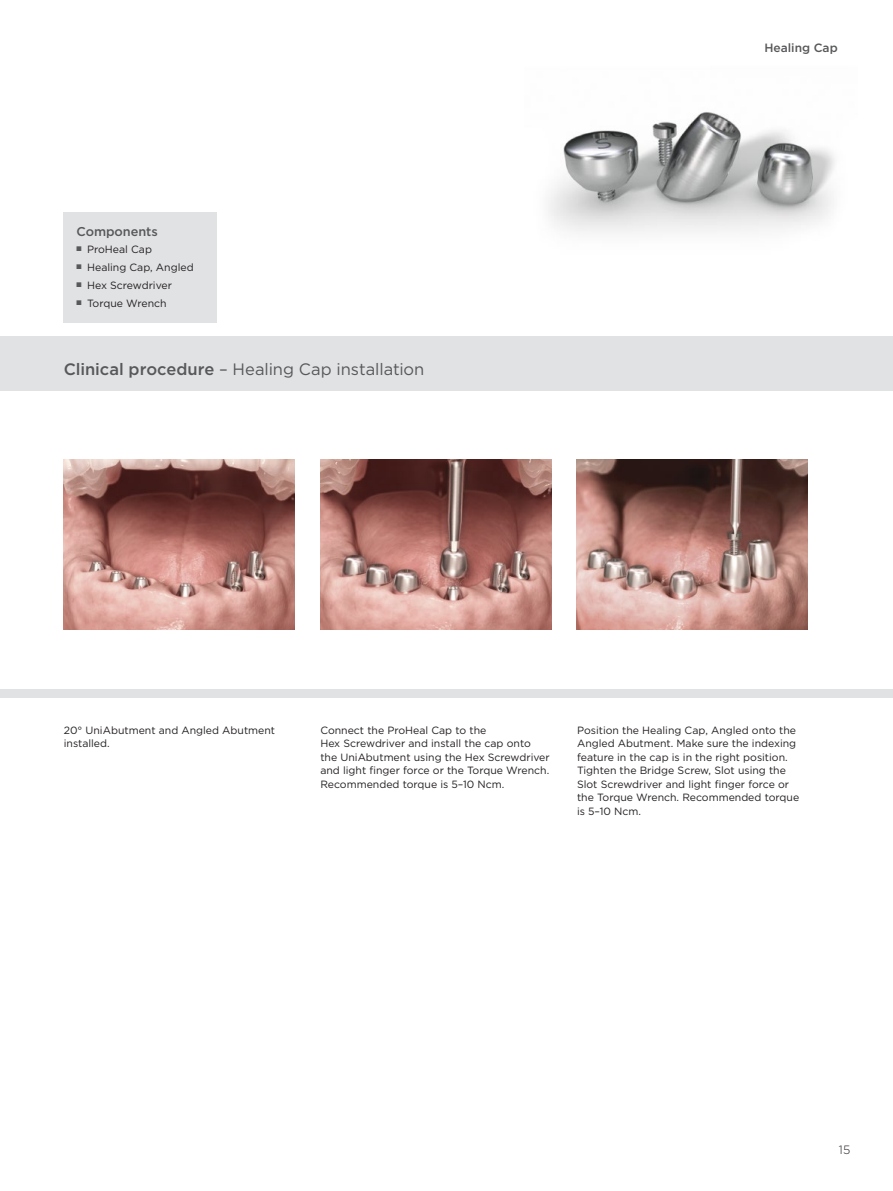
<style>
.page{position:relative;width:893px;height:1191px;background:#fff}
.page>*{position:absolute;margin:0;border:0;box-sizing:border-box;transform-origin:0 0}
.Heading_3_Gotham_-_1{font:16.5px "Gotham";letter-spacing:-.005em;color:#57585a}
.Subline_Gotham_Mediu{font:500 12.75px "Gotham";letter-spacing:-.005em;color:#57585a}
.Subsection_title_Got{font:500 12px "Gotham";color:#57585a}
.t1{font:300 12px "Gotham";color:#231f20}
.Captions_Gotham_Book{font:10.5px/13.5px "Gotham";color:#231f20}
.s1{font-weight:500}
</style>
<div class="page">
<div style="left:0;top:336px;width:893px;height:361px;background:#e1e2e4"></div>
<div style="left:0;top:391px;width:893px;height:298px;background:#fff"></div>
<img style="left:548px;top:112px;width:287px;height:121px">
<img style="left:64px;top:459px;width:231px;height:170px">
<img style="left:577px;top:459px;width:231px;height:170px">
<img style="left:320px;top:459px;width:231px;height:170px">
<div style="left:64px;top:213px;width:153px;height:110px;background:#e1e2e4"></div>
<p class="Subline_Gotham_Mediu" style="left:77px;top:223px;width:83px">Components</p>
<p class="Captions_Gotham_Book" style="left:77px;top:243px;width:77px"><sup>■</sup> ProHeal Cap</p>
<p class="Captions_Gotham_Book" style="left:77px;top:260px;width:119px"><sup>■</sup> Healing Cap, Angled</p>
<p class="Captions_Gotham_Book" style="left:77px;top:278px;width:97px"><sup>■</sup> Hex Screwdriver</p>
<p class="Captions_Gotham_Book" style="left:77px;top:296px;width:92px"><sup>■</sup> Torque Wrench</p>
<p class="Heading_3_Gotham_-_1" style="left:64px;top:358px;width:362px"><span class="s1">Clinical procedure</span> – Healing Cap installation</p>
<p class="Subsection_title_Got" style="left:764px;top:40px;width:75px">Healing Cap</p>
<p class="Captions_Gotham_Book" style="left:64px;top:723px;width:213px">20° UniAbutment and Angled Abutment installed.</p>
<p class="Captions_Gotham_Book" style="left:320px;top:723px;width:231px">Connect the ProHeal Cap to the<br>Hex Screwdriver and install the cap onto the UniAbutment using the Hex Screwdriver and light finger force or the Torque Wrench.<br>Recommended torque is 5–10 Ncm.</p>
<p class="Captions_Gotham_Book" style="left:577px;top:723px;width:224px">Position the Healing Cap, Angled onto the Angled Abutment. Make sure the indexing feature in the cap is in the right position.<br>Tighten the Bridge Screw, Slot using the Slot Screwdriver and light finger force or the Torque Wrench. Recommended torque is 5–10 Ncm.</p>
<p class="t1" style="left:839px;top:1142px;width:13px">15</p>
</div>
